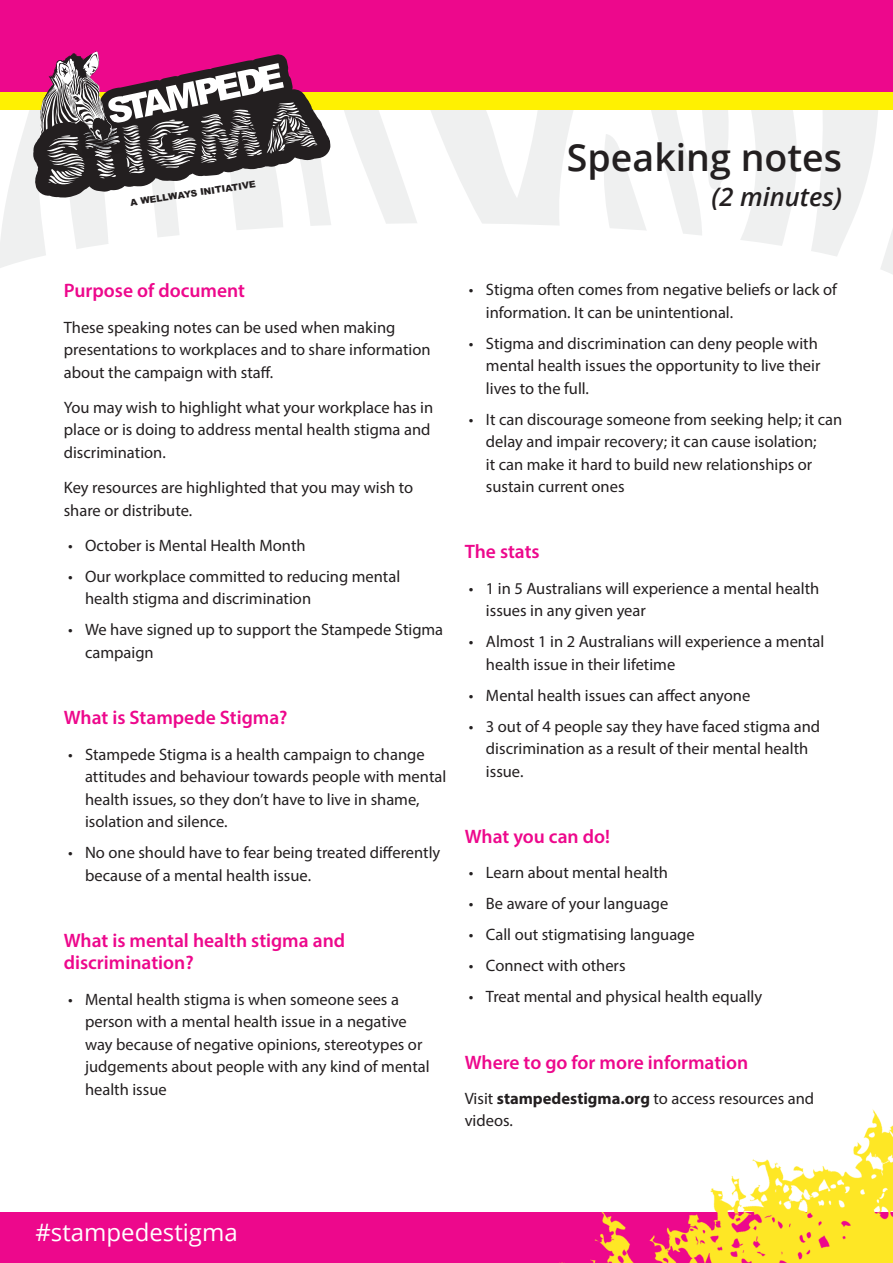
<style>
.page{position:relative;width:893px;height:1263px;background:#fff}
.page>*{position:absolute;margin:0;border:0;box-sizing:border-box;transform-origin:0 0}
.Page_headers_black{font:600 37.5px "Open Sans";color:#231f20}
.Page_headers_black-2{font:italic 600 25.5px "Open Sans";color:#231f20}
.t1{font:24px "Open Sans";color:#fff}
.pink_sub_heads{font:600 19.5px/22.5px "Myriad Pro";color:#ed088c}
.Body_text_black{font:16.5px/22.5px "Myriad Pro";color:#231f20}
.t2{font:900 9.3px "Arial";color:#231f20}
.s1{font-weight:700}
</style>
<div class="page">
<svg style="left:3px;top:110px;width:30px;height:113px;fill:#eff0f0"></svg>
<svg style="left:344px;top:110px;width:26px;height:71px;fill:#eff0f0"></svg>
<svg style="left:370px;top:110px;width:203px;height:113px;fill:#eff0f0"></svg>
<svg style="left:604px;top:134px;width:23px;height:89px;fill:#eff0f0"></svg>
<svg style="left:627px;top:110px;width:125px;height:113px"></svg>
<svg style="left:697px;top:110px;width:36px;height:80px"></svg>
<svg style="left:752px;top:110px;width:126px;height:113px"></svg>
<div style="left:0;top:0;width:893px;height:110px;background:#fff101"></div>
<svg style="left:0;top:223px;width:893px;height:51px"></svg>
<div style="left:0;top:0;width:893px;height:92px;background:#ed088c"></div>
<svg style="left:33px;top:51px;width:298px;height:223px"></svg>
<div style="left:0;top:1212px;width:893px;height:51px;background:#ed088c"></div>
<img style="left:559px;top:1109px;width:334px;height:154px">
<p class="t2" style="left:129px;top:195px;width:128px;rotate:-8deg">A WELLWAYS INITIATIVE</p>
<p class="Page_headers_black" style="left:567px;top:132px;width:276px">Speaking notes</p>
<p class="Page_headers_black-2" style="left:711px;top:179px;width:132px">(2 minutes)</p>
<p class="pink_sub_heads" style="left:64px;top:279px;width:183px">Purpose of document</p>
<p class="Body_text_black" style="left:64px;top:316px;width:368px">These speaking notes can be used when making presentations to workplaces and to share information about the campaign with staff.</p>
<p class="Body_text_black" style="left:64px;top:396px;width:371px">You may wish to highlight what your workplace has in place or is doing to address mental health stigma and discrimination.</p>
<p class="Body_text_black" style="left:64px;top:476px;width:351px">Key resources are highlighted that you may wish to share or distribute.</p>
<p class="Body_text_black" style="left:68px;top:534px;width:239px">• October is Mental Health Month</p>
<p class="Body_text_black" style="left:85px;top:565px;width:317px;text-indent:-17px">• Our workplace committed to reducing mental health stigma and discrimination</p>
<p class="Body_text_black" style="left:85px;top:618px;width:360px;text-indent:-17px">• We have signed up to support the Stampede Stigma campaign</p>
<p class="pink_sub_heads" style="left:64px;top:706px;width:225px">What is Stampede Stigma?</p>
<p class="Body_text_black" style="left:85px;top:742px;width:363px;text-indent:-17px">• Stampede Stigma is a health campaign to change attitudes and behaviour towards people with mental health issues, so they don’t have to live in shame, isolation and silence.</p>
<p class="Body_text_black" style="left:85px;top:841px;width:357px;text-indent:-17px">• No one should have to fear being treated differently because of a mental health issue.</p>
<p class="pink_sub_heads" style="left:64px;top:928px;width:283px">What is mental health stigma and discrimination?</p>
<p class="Body_text_black" style="left:85px;top:987px;width:346px;text-indent:-17px">• Mental health stigma is when someone sees a person with a mental health issue in a negative way because of negative opinions, stereotypes or judgements about people with any kind of mental health issue</p>
<p class="Body_text_black" style="left:486px;top:278px;width:352px;text-indent:-17px">• Stigma often comes from negative beliefs or lack of information. It can be unintentional.</p>
<p class="Body_text_black" style="left:486px;top:332px;width:336px;text-indent:-17px">• Stigma and discrimination can deny people with mental health issues the opportunity to live their lives to the full.</p>
<p class="Body_text_black" style="left:486px;top:408px;width:358px;text-indent:-17px">• It can discourage someone from seeking help; it can delay and impair recovery; it can cause isolation;<br>it can make it hard to build new relationships or sustain current ones</p>
<p class="pink_sub_heads" style="left:465px;top:540px;width:77px">The stats</p>
<p class="Body_text_black" style="left:486px;top:577px;width:335px;text-indent:-17px">• 1 in 5 Australians will experience a mental health issues in any given year</p>
<p class="Body_text_black" style="left:486px;top:630px;width:340px;text-indent:-17px">• Almost 1 in 2 Australians will experience a mental health issue in their lifetime</p>
<p class="Body_text_black" style="left:469px;top:684px;width:283px">• Mental health issues can affect anyone</p>
<p class="Body_text_black" style="left:486px;top:715px;width:336px;text-indent:-17px">• 3 out of 4 people say they have faced stigma and discrimination as a result of their mental health issue.</p>
<p class="pink_sub_heads" style="left:465px;top:825px;width:147px">What you can do!</p>
<p class="Body_text_black" style="left:469px;top:861px;width:201px">• Learn about mental health</p>
<p class="Body_text_black" style="left:469px;top:892px;width:201px">• Be aware of your language</p>
<p class="Body_text_black" style="left:469px;top:923px;width:227px">• Call out stigmatising language</p>
<p class="Body_text_black" style="left:469px;top:954px;width:158px">• Connect with others</p>
<p class="Body_text_black" style="left:469px;top:985px;width:295px">• Treat mental and physical health equally</p>
<p class="pink_sub_heads" style="left:465px;top:1050px;width:285px">Where to go for more information</p>
<p class="Body_text_black" style="left:465px;top:1087px;width:351px">Visit <span class="s1">stampedestigma.org</span> to access resources and videos.</p>
<h3 class="t1" style="left:35px;top:1216px;width:204px">#stampedestigma</h3>
</div>
